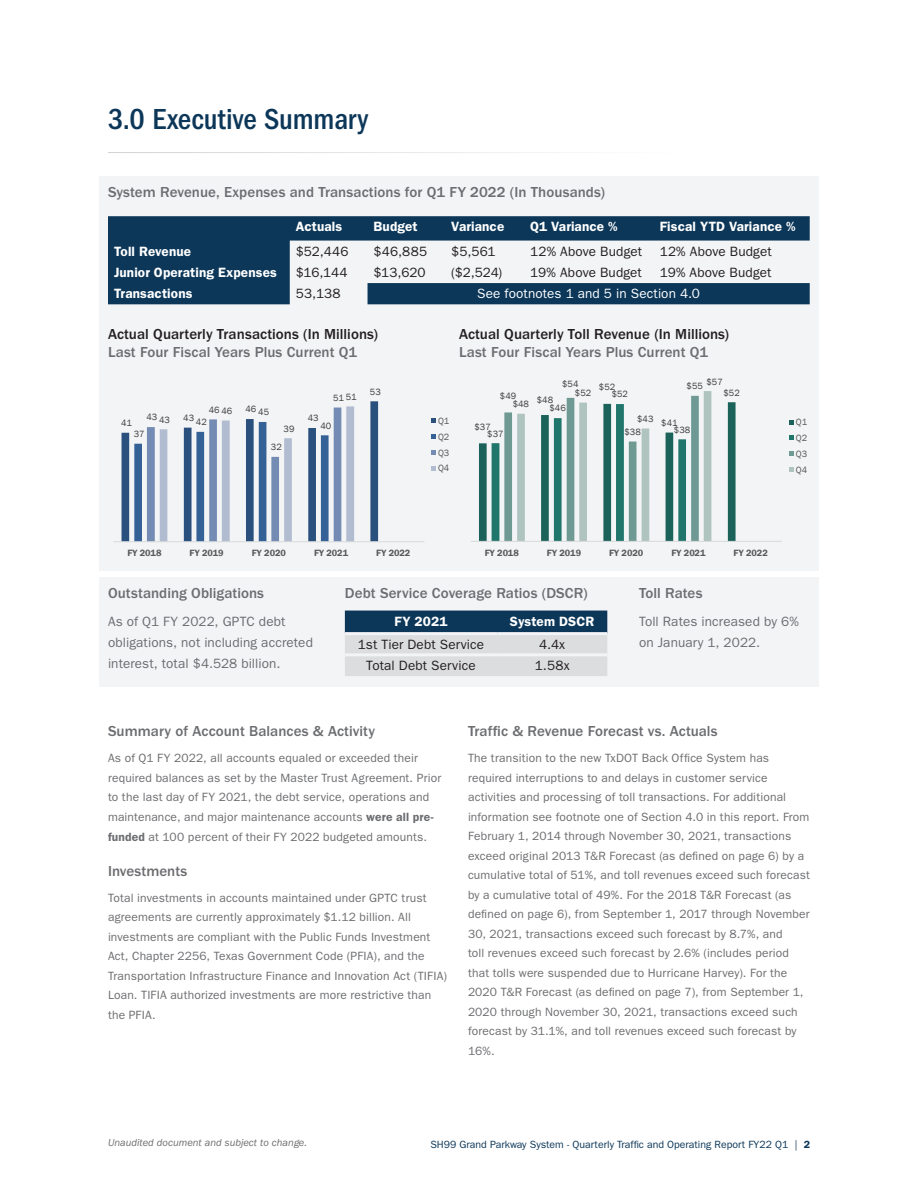
<style>
.page{position:relative;width:918px;height:1188px;background:#fff}
.page>*{position:absolute;margin:0;border:0;box-sizing:border-box;transform-origin:0 0}
.Titles_for_TOC{font:500 condensed 30px "ITC Franklin Gothic Std";color:#0c3759}
.t1{font:500 15px "ITC Franklin Gothic Std";letter-spacing:.005em;color:#6c6d70}
.t2{font:500 15px "ITC Franklin Gothic Std";color:#231f20}
.t3{font:13.5px "ITC Franklin Gothic Std";letter-spacing:.01em;color:#231f20}
.t4{font:13.5px/21px "ITC Franklin Gothic Std";letter-spacing:.005em;color:#6c6d70}
.t5{font:600 13.5px "ITC Franklin Gothic Std";letter-spacing:.01em;color:#fff}
.t6{font:13.5px "ITC Franklin Gothic Std";letter-spacing:.01em;color:#fff}
.t7{font:12px/19.5px "ITC Franklin Gothic Std";letter-spacing:.015em;color:#6c6d70}
.t8{font:10.5px "ITC Franklin Gothic Std";color:#0c3759}
.t9{font:italic 10.5px "ITC Franklin Gothic Std";color:#6c6d70}
.t10{font:9.3px "Franklin Gothic";color:#404040}
.t11{font:600 9.3px "Franklin Gothic";color:#595959}
.t12{font:9.3px/15.8px "Franklin Gothic";letter-spacing:-.005em;color:#595959;text-align:justify}
.s1{font-weight:600}
</style>
<div class="page">
<hr style="left:108px;top:152px;width:810px;height:1px;background:#d1d2d4">
<div style="left:99px;top:578px;width:720px;height:109px;background:#f3f4f6"></div>
<svg style="left:345px;top:611px;width:262px;height:65px;background:#92a2af"></svg>
<hr style="left:345px;top:632px;width:152px;height:3px;background:#f3f4f6">
<hr style="left:497px;top:632px;width:110px;height:3px;background:#f3f4f6">
<hr style="left:345px;top:653px;width:152px;height:3px;background:#f3f4f6">
<hr style="left:497px;top:653px;width:110px;height:3px;background:#f3f4f6">
<div style="left:99px;top:176px;width:720px;height:394px;background:#f3f4f6"></div>
<svg style="left:108px;top:216px;width:702px;height:88px;fill:#0c3759"></svg>
<svg style="left:122px;top:401px;width:256px;height:140px"></svg>
<hr style="left:113px;top:541px;width:311px;height:1px;background:#d9d9d9">
<svg style="left:431px;top:419px;width:5px;height:4px"></svg>
<svg style="left:431px;top:434px;width:5px;height:5px"></svg>
<svg style="left:431px;top:450px;width:5px;height:5px"></svg>
<svg style="left:431px;top:466px;width:5px;height:5px"></svg>
<svg style="left:479px;top:391px;width:257px;height:150px"></svg>
<hr style="left:471px;top:541px;width:311px;height:1px;background:#d9d9d9">
<svg style="left:789px;top:420px;width:5px;height:4px"></svg>
<svg style="left:789px;top:436px;width:5px;height:4px"></svg>
<svg style="left:789px;top:451px;width:5px;height:5px"></svg>
<svg style="left:789px;top:467px;width:5px;height:5px"></svg>
<p class="Titles_for_TOC" style="left:108px;top:102px;width:262px">3.0 Executive Summary</p>
<p class="t1" style="left:108px;top:183px;width:499px">System Revenue, Expenses and Transactions for Q1 FY 2022 (In Thousands)</p>
<p class="t5" style="left:296px;top:219px;width:48px">Actuals</p>
<p class="t5" style="left:374px;top:219px;width:46px">Budget</p>
<p class="t5" style="left:451px;top:219px;width:55px">Variance</p>
<p class="t5" style="left:530px;top:219px;width:89px">Q1 Variance %</p>
<p class="t5" style="left:660px;top:219px;width:137px">Fiscal YTD Variance %</p>
<p class="t5" style="left:114px;top:243px;width:79px">Toll Revenue</p>
<p class="t3" style="left:296px;top:243px;width:54px">$52,446</p>
<p class="t3" style="left:374px;top:243px;width:55px">$46,885</p>
<p class="t3" style="left:451px;top:243px;width:46px">$5,561</p>
<p class="t3" style="left:530px;top:243px;width:114px">12% Above Budget</p>
<p class="t3" style="left:660px;top:243px;width:114px">12% Above Budget</p>
<p class="t5" style="left:114px;top:264px;width:165px">Junior Operating Expenses</p>
<p class="t3" style="left:296px;top:265px;width:53px">$16,144</p>
<p class="t3" style="left:374px;top:265px;width:54px">$13,620</p>
<p class="t3" style="left:451px;top:265px;width:53px">($2,524)</p>
<p class="t3" style="left:530px;top:265px;width:113px">19% Above Budget</p>
<p class="t3" style="left:660px;top:265px;width:113px">19% Above Budget</p>
<p class="t5" style="left:114px;top:286px;width:80px">Transactions</p>
<p class="t3" style="left:296px;top:286px;width:46px">53,138</p>
<p class="t6" style="left:477px;top:286px;width:224px">See footnotes 1 and 5 in Section 4.0</p>
<p class="t2" style="left:108px;top:326px;width:272px">Actual Quarterly Transactions (In Millions)</p>
<p class="t1" style="left:108px;top:344px;width:251px">Last Four Fiscal Years Plus Current Q1</p>
<p class="t2" style="left:459px;top:326px;width:272px">Actual Quarterly Toll Revenue (In Millions)</p>
<p class="t1" style="left:459px;top:344px;width:251px">Last Four Fiscal Years Plus Current Q1</p>
<p class="t10" style="left:346px;top:391px;width:12px">51</p>
<p class="t10" style="left:333px;top:392px;width:12px">51</p>
<p class="t10" style="left:370px;top:386px;width:12px">53</p>
<p class="t10" style="left:121px;top:417px;width:12px">41</p>
<p class="t10" style="left:146px;top:411px;width:12px">43</p>
<p class="t10" style="left:159px;top:414px;width:12px">43</p>
<p class="t10" style="left:209px;top:404px;width:12px">46</p>
<p class="t10" style="left:221px;top:405px;width:12px">46</p>
<p class="t10" style="left:183px;top:412px;width:12px">43</p>
<p class="t10" style="left:196px;top:416px;width:12px">42</p>
<p class="t10" style="left:245px;top:404px;width:12px">46</p>
<p class="t10" style="left:258px;top:406px;width:12px">45</p>
<p class="t10" style="left:134px;top:428px;width:12px">37</p>
<p class="t10" style="left:284px;top:423px;width:12px">39</p>
<p class="t10" style="left:308px;top:413px;width:12px">43</p>
<p class="t10" style="left:320px;top:420px;width:12px">40</p>
<p class="t10" style="left:271px;top:441px;width:12px">32</p>
<p class="t10" style="left:500px;top:390px;width:18px">$49</p>
<p class="t10" style="left:513px;top:398px;width:18px">$48</p>
<p class="t10" style="left:562px;top:378px;width:18px">$54</p>
<p class="t10" style="left:575px;top:387px;width:18px">$52</p>
<p class="t10" style="left:537px;top:395px;width:18px">$48</p>
<p class="t10" style="left:549px;top:403px;width:18px">$46</p>
<p class="t10" style="left:599px;top:381px;width:18px">$52</p>
<p class="t10" style="left:612px;top:389px;width:18px">$52</p>
<p class="t10" style="left:706px;top:377px;width:18px">$57</p>
<p class="t10" style="left:687px;top:380px;width:18px">$55</p>
<p class="t10" style="left:723px;top:387px;width:18px">$52</p>
<p class="t12" style="left:438px;top:413px;width:13px">Q1<br>Q2<br>Q3<br>Q4</p>
<p class="t10" style="left:475px;top:421px;width:18px">$37</p>
<p class="t10" style="left:487px;top:428px;width:18px">$37</p>
<p class="t10" style="left:637px;top:413px;width:18px">$43</p>
<p class="t10" style="left:624px;top:426px;width:18px">$38</p>
<p class="t10" style="left:661px;top:417px;width:18px">$41</p>
<p class="t10" style="left:674px;top:424px;width:18px">$38</p>
<p class="t12" style="left:796px;top:414px;width:13px">Q1<br>Q2<br>Q3<br>Q4</p>
<p class="t11" style="left:127px;top:547px;width:36px">FY 2018</p>
<p class="t11" style="left:190px;top:547px;width:36px">FY 2019</p>
<p class="t11" style="left:252px;top:547px;width:36px">FY 2020</p>
<p class="t11" style="left:314px;top:547px;width:36px">FY 2021</p>
<p class="t11" style="left:376px;top:547px;width:36px">FY 2022</p>
<p class="t11" style="left:485px;top:547px;width:36px">FY 2018</p>
<p class="t11" style="left:547px;top:547px;width:36px">FY 2019</p>
<p class="t11" style="left:609px;top:547px;width:36px">FY 2020</p>
<p class="t11" style="left:671px;top:547px;width:36px">FY 2021</p>
<p class="t11" style="left:734px;top:547px;width:36px">FY 2022</p>
<p class="t1" style="left:108px;top:584px;width:158px">Outstanding Obligations</p>
<p class="t4" style="left:108px;top:611px;width:207px">As of Q1 FY 2022, GPTC debt obligations, not including accreted interest, total $4.528 billion.</p>
<p class="t1" style="left:345px;top:584px;width:244px">Debt Service Coverage Ratios (DSCR)</p>
<p class="t5" style="left:395px;top:613px;width:54px">FY 2021</p>
<p class="t5" style="left:510px;top:613px;width:86px">System DSCR</p>
<p class="t3" style="left:358px;top:637px;width:128px">1st Tier Debt Service</p>
<p class="t3" style="left:539px;top:637px;width:27px">4.4x</p>
<p class="t3" style="left:366px;top:658px;width:111px">Total Debt Service</p>
<p class="t3" style="left:535px;top:658px;width:36px">1.58x</p>
<p class="t1" style="left:639px;top:584px;width:65px">Toll Rates</p>
<p class="t4" style="left:639px;top:611px;width:161px">Toll Rates increased by 6% on January 1, 2022.</p>
<p class="t1" style="left:108px;top:723px;width:269px">Summary of Account Balances &amp; Activity</p>
<p class="t7" style="left:108px;top:748px;width:335px">As of Q1 FY 2022, all accounts equaled or exceeded their required balances as set by the Master Trust Agreement. Prior to the last day of FY 2021, the debt service, operations and maintenance, and major maintenance accounts <span class="s1">were all pre&shy;funded</span> at 100 percent of their FY 2022 budgeted amounts.</p>
<p class="t1" style="left:108px;top:862px;width:81px">Investments</p>
<p class="t7" style="left:108px;top:888px;width:340px">Total investments in accounts maintained under GPTC trust agreements are currently approximately $1.12 billion. All investments are compliant with the Public Funds Investment Act, Chapter 2256, Texas Government Code (PFIA), and the Transportation Infrastructure Finance and Innovation Act (TIFIA)<br>Loan. TIFIA authorized investments are more restrictive than the PFIA.</p>
<p class="t1" style="left:468px;top:723px;width:251px">Traffic &amp; Revenue Forecast vs. Actuals</p>
<p class="t7" style="left:468px;top:749px;width:344px">The transition to the new TxDOT Back Office System has required interruptions to and delays in customer service activities and processing of toll transactions. For additional information see footnote one of Section 4.0 in this report. From February 1, 2014 through November 30, 2021, transactions exceed original 2013 T&amp;R Forecast (as defined on page 6) by a cumulative total of 51%, and toll revenues exceed such forecast by a cumulative total of 49%. For the 2018 T&amp;R Forecast (as defined on page 6), from September 1, 2017 through November 30, 2021, transactions exceed such forecast by 8.7%, and<br>toll revenues exceed such forecast by 2.6% (includes period that tolls were suspended due to Hurricane Harvey). For the 2020 T&amp;R Forecast (as defined on page 7), from September 1, 2020 through November 30, 2021, transactions exceed such forecast by 31.1%, and toll revenues exceed such forecast by 16%.</p>
<p class="t9" style="left:108px;top:1136px;width:201px">Unaudited document and subject to change.</p>
<p class="t8" style="left:430px;top:1138px;width:381px">SH99 Grand Parkway System - Quarterly Traffic and Operating Report FY22 Q1 | <span class="s1">2</span></p>
</div>
